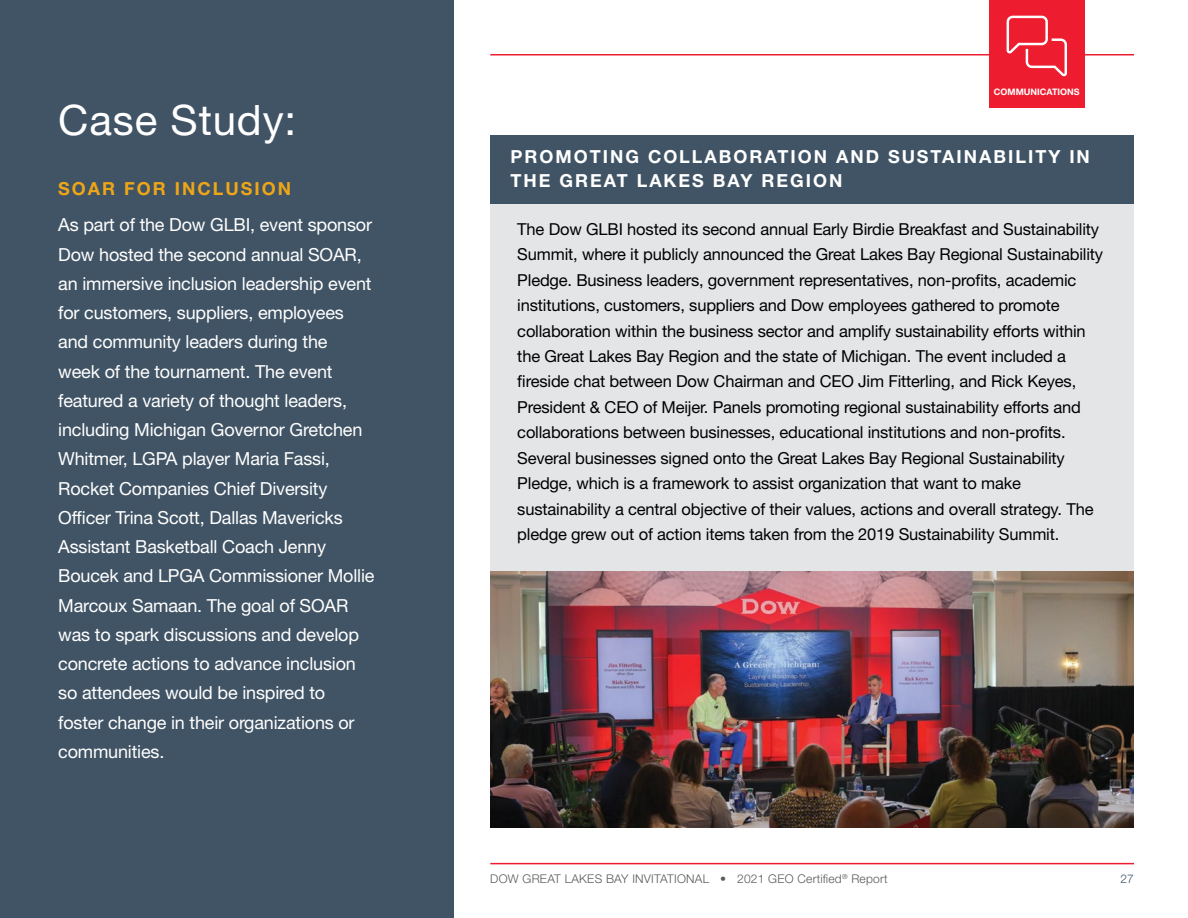
<style>
.page{position:relative;width:1188px;height:918px;background:#fff}
.page>*{position:absolute;margin:0;border:0;box-sizing:border-box;transform-origin:0 0}
.t1{font:42px "Helvetica Neue LT Std";letter-spacing:.02em;color:#fff}
.t2{font:18px/29.2px "Helvetica Neue LT Std";letter-spacing:-.01em;color:#fff}
.t3{font:700 18px/24px "Helvetica Neue LT Std";letter-spacing:.11em;color:#fff}
.t4{font:700 18px "Helvetica Neue LT Std";letter-spacing:.11em;color:#eea616}
.t5{font:16.5px/25.5px "Helvetica Neue LT Std";letter-spacing:-.01em;color:#000}
.t6{font:300 12px "Helvetica Neue LT Std";letter-spacing:.02em;color:#58595b}
.t7{font:300 12px "Helvetica Neue LT Std";color:#415465}
.t8{font:700 9px "Helvetica Neue LT Std";color:#fff}
</style>
<div class="page">
<div style="left:0;top:0;width:454px;height:918px;background:#415465"></div>
<div style="left:490px;top:135px;width:644px;height:693px;background:#e3e5e7"></div>
<div style="left:490px;top:135px;width:644px;height:68px;background:#415465"></div>
<img style="left:490px;top:571px;width:644px;height:257px">
<hr style="left:490px;top:54px;width:644px;height:2px;background:#ed1c2f">
<hr style="left:490px;top:863px;width:644px;height:1px;background:#ed1c2f">
<div style="left:989px;top:0;width:95px;height:108px;background:#ed1c2f"></div>
<svg style="left:1007px;top:16px;width:60px;height:61px"></svg>
<p class="t8" style="left:994px;top:86px;width:87px">COMMUNICATIONS</p>
<h1 class="t1" style="left:58px;top:95px;width:239px">Case Study:</h1>
<p class="t4" style="left:58px;top:178px;width:234px">SOAR FOR INCLUSION</p>
<p class="t2" style="left:58px;top:210px;width:318px">As part of the Dow GLBI, event sponsor Dow hosted the second annual SOAR, an immersive inclusion leadership event for customers, suppliers, employees and community leaders during the<br>week of the tournament. The event featured a variety of thought leaders, including Michigan Governor Gretchen Whitmer, LGPA player Maria Fassi, Rocket Companies Chief Diversity Officer Trina Scott, Dallas Mavericks Assistant Basketball Coach Jenny Boucek and LPGA Commissioner Mollie Marcoux Samaan. The goal of SOAR was to spark discussions and develop concrete actions to advance inclusion so attendees would be inspired to foster change in their organizations or communities.</p>
<p class="t5" style="left:517px;top:216px;width:587px">The Dow GLBI hosted its second annual Early Birdie Breakfast and Sustainability Summit, where it publicly announced the Great Lakes Bay Regional Sustainability Pledge. Business leaders, government representatives, non-profits, academic institutions, customers, suppliers and Dow employees gathered to promote collaboration within the business sector and amplify sustainability efforts within the Great Lakes Bay Region and the state of Michigan. The event included a fireside chat between Dow Chairman and CEO Jim Fitterling, and Rick Keyes, President &amp; CEO of Meijer. Panels promoting regional sustainability efforts and collaborations between businesses, educational institutions and non-profits.<br>Several businesses signed onto the Great Lakes Bay Regional Sustainability Pledge, which is a framework to assist organization that want to make sustainability a central objective of their values, actions and overall strategy. The pledge grew out of action items taken from the 2019 Sustainability Summit.</p>
<p class="t3" style="left:511px;top:145px;width:581px">PROMOTING COLLABORATION AND SUSTAINABILITY IN<br>THE GREAT LAKES BAY REGION</p>
<p class="t6" style="left:490px;top:871px;width:399px">DOW GREAT LAKES BAY INVITATIONAL • 2021 GEO Certified<sup>®</sup> Report</p>
<p class="t7" style="left:1120px;top:871px;width:15px">27</p>
</div>
